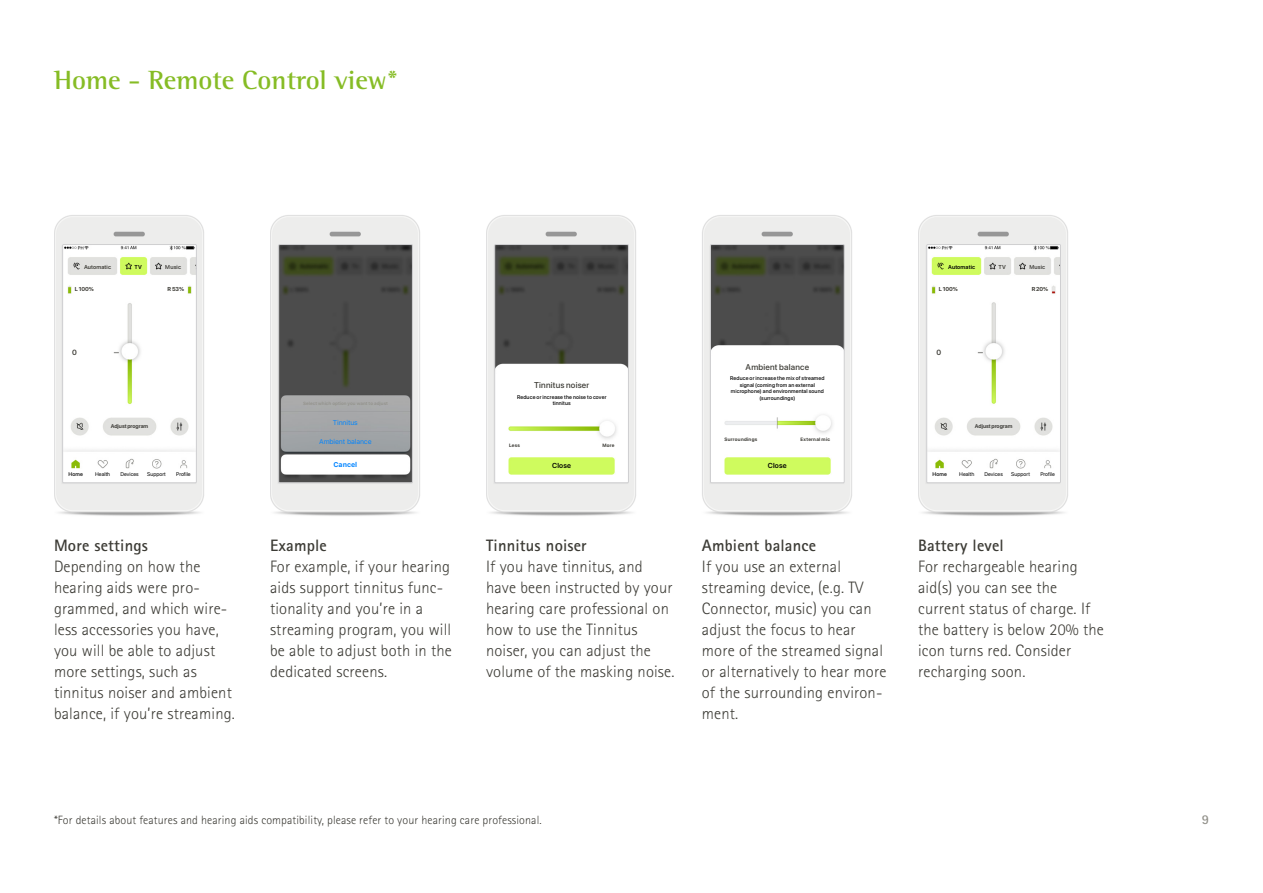
<style>
.page{position:relative;width:1263px;height:893px;background:#fff}
.page>*{position:absolute;margin:0;border:0;box-sizing:border-box;transform-origin:0 0}
.PHO_Subtitle1_18pt_L{font:700 27px "Rotis Semi Serif Pro";color:#86bc25}
.PHO_Bodycopy_11pt_Bl{font:300 16.5px/21px "Rotis Sans Serif Pro";letter-spacing:.01em;color:#3c3b35}
.PHO_Subtitle2_11pt_B{font:700 16.5px "Rotis Sans Serif Pro";letter-spacing:.01em;color:#3c3b35}
.t1{font:700 13.5px "Rotis Sans Serif Pro";color:#92918a}
.PHO_Caption_Footnote{font:300 12px "Rotis Sans Serif Pro";letter-spacing:.01em;color:#3c3b35}
.t2{font:500 8.4px "SF Pro Display";letter-spacing:.025em;color:#3c3b35}
.t3{font:600 7.5px "SF Pro Display";color:#3c3b35}
.t4{font:600 7.2px "SF Pro Display";letter-spacing:.025em;color:#000}
.t5{font:6.9px "SFUI Text";letter-spacing:-.02em;color:#0084ff}
.t6{font:700 6.9px "SFUI Text";color:#0084ff}
.t7{font:700 5.7px "SF Pro Display";letter-spacing:-.02em;color:#3c3b35}
.t8{font:600 5.7px "SF Pro Display";letter-spacing:.02em;color:#3c3b35}
.t9{font:600 5.7px "SF Pro Display";letter-spacing:.02em;color:#000}
.t10{font:600 5.7px "SF Pro Display";letter-spacing:.025em;color:#403f3b}
.t11{font:500 5.4px/6.4px "SF Pro Display";letter-spacing:.025em;color:#000;text-align:center}
.t12{font:5.4px "SF Pro Display";letter-spacing:.01em;color:#000}
.t13{font:700 5.4px "SF Pro Display";letter-spacing:-.005em;color:#403f3b}
.t14{font:700 4.8px "SF Pro Display";letter-spacing:.055em;color:#3c3b35}
</style>
<div class="page">
<img style="left:54px;top:215px;width:150px;height:301px">
<img style="left:270px;top:215px;width:150px;height:301px">
<img style="left:486px;top:215px;width:150px;height:301px">
<img style="left:702px;top:215px;width:150px;height:301px">
<img style="left:918px;top:215px;width:150px;height:301px">
<img style="left:64px;top:246px;width:131px;height:235px">
<div style="left:62px;top:244px;width:135px;height:239px;border:1px solid #cfcfd1"></div>
<img style="left:280px;top:246px;width:131px;height:235px">
<div style="left:278px;top:244px;width:135px;height:239px;border:1px solid #cfcfd1"></div>
<img style="left:496px;top:246px;width:131px;height:235px">
<div style="left:494px;top:244px;width:135px;height:239px;border:1px solid #cfcfd1"></div>
<img style="left:712px;top:246px;width:130px;height:235px">
<div style="left:710px;top:244px;width:134px;height:239px;border:1px solid #cfcfd1"></div>
<img style="left:928px;top:246px;width:131px;height:235px">
<div style="left:926px;top:244px;width:135px;height:239px;border:1px solid #cfcfd1"></div>
<p class="PHO_Subtitle1_18pt_L" style="left:54px;top:63px;width:346px">Home - Remote Control view*</p>
<p class="t8" style="left:84px;top:263px;width:28px">Automatic</p>
<p class="t9" style="left:948px;top:263px;width:28px">Automatic</p>
<p class="t9" style="left:134px;top:263px;width:9px">TV</p>
<p class="t10" style="left:165px;top:263px;width:17px">Music</p>
<p class="t8" style="left:998px;top:263px;width:9px">TV</p>
<p class="t10" style="left:1029px;top:263px;width:17px">Music</p>
<p class="t7" style="left:168px;top:286px;width:18px">R 53%</p>
<p class="t7" style="left:1032px;top:286px;width:18px">R 20%</p>
<p class="t7" style="left:75px;top:286px;width:20px">L 100%</p>
<p class="t7" style="left:939px;top:286px;width:20px">L 100%</p>
<p class="t3" style="left:72px;top:348px;width:6px">0</p>
<p class="t3" style="left:936px;top:348px;width:6px">0</p>
<p class="t2" style="left:534px;top:380px;width:57px">Tinnitus noiser</p>
<p class="t11" style="left:517px;top:394px;width:91px">Reduce or increase the noise to cover</p>
<p class="t11" style="left:553px;top:400px;width:20px">tinnitus</p>
<p class="t2" style="left:746px;top:362px;width:65px">Ambient balance</p>
<p class="t11" style="left:730px;top:375px;width:96px">Reduce or increase the mix of streamed</p>
<p class="t11" style="left:740px;top:382px;width:77px">signal (coming from an external</p>
<p class="t11" style="left:731px;top:388px;width:94px">microphone) and environmental sound (surroundings)</p>
<p class="t5" style="left:333px;top:417px;width:26px">Tinnitus</p>
<p class="t13" style="left:111px;top:422px;width:39px">Adjust program</p>
<p class="t13" style="left:975px;top:423px;width:39px">Adjust program</p>
<p class="t5" style="left:319px;top:437px;width:54px">Ambient balance</p>
<p class="t6" style="left:333px;top:459px;width:25px">Cancel</p>
<p class="t14" style="left:509px;top:442px;width:12px">Less</p>
<p class="t14" style="left:602px;top:442px;width:14px">More</p>
<p class="t14" style="left:725px;top:436px;width:34px">Surroundings</p>
<p class="t4" style="left:552px;top:461px;width:20px">Close</p>
<p class="t4" style="left:768px;top:461px;width:20px">Close</p>
<p class="t14" style="left:800px;top:436px;width:31px">External mic</p>
<p class="t11" style="left:69px;top:471px;width:16px">Home</p>
<p class="t12" style="left:95px;top:471px;width:17px">Health</p>
<p class="t12" style="left:120px;top:471px;width:20px">Devices</p>
<p class="t12" style="left:147px;top:471px;width:20px">Support</p>
<p class="t12" style="left:176px;top:471px;width:16px">Profile</p>
<p class="t11" style="left:933px;top:471px;width:16px">Home</p>
<p class="t12" style="left:959px;top:471px;width:17px">Health</p>
<p class="t12" style="left:984px;top:471px;width:20px">Devices</p>
<p class="t12" style="left:1011px;top:471px;width:20px">Support</p>
<p class="t12" style="left:1040px;top:471px;width:16px">Profile</p>
<p class="PHO_Subtitle2_11pt_B" style="left:54px;top:535px;width:95px">More settings</p>
<p class="PHO_Bodycopy_11pt_Bl" style="left:54px;top:556px;width:182px">Depending on how the hearing aids were pro&shy;grammed, and which wire&shy;less accessories you have, you will be able to adjust more settings, such as tinnitus noiser and ambient balance, if you’re streaming.</p>
<p class="PHO_Subtitle2_11pt_B" style="left:270px;top:535px;width:58px">Example</p>
<p class="PHO_Bodycopy_11pt_Bl" style="left:270px;top:556px;width:183px">For example, if your hearing aids support tinnitus func&shy;tionality and you’re in a streaming program, you will be able to adjust both in the dedicated screens.</p>
<p class="PHO_Subtitle2_11pt_B" style="left:486px;top:535px;width:102px">Tinnitus noiser</p>
<p class="PHO_Bodycopy_11pt_Bl" style="left:486px;top:556px;width:190px">If you have tinnitus, and have been instructed by your hearing care professional on how to use the Tinnitus noiser, you can adjust the volume of the masking noise.</p>
<p class="PHO_Subtitle2_11pt_B" style="left:702px;top:535px;width:116px">Ambient balance</p>
<p class="PHO_Bodycopy_11pt_Bl" style="left:702px;top:556px;width:186px">If you use an external streaming device, (e.g. TV<br>Connector, music) you can adjust the focus to hear more of the streamed signal or alternatively to hear more of the surrounding environ&shy;ment.</p>
<p class="PHO_Subtitle2_11pt_B" style="left:918px;top:535px;width:87px">Battery level</p>
<p class="PHO_Bodycopy_11pt_Bl" style="left:918px;top:556px;width:187px">For rechargeable hearing aid(s) you can see the current status of charge. If the battery is below 20% the icon turns red. Consider recharging soon.</p>
<p class="PHO_Caption_Footnote" style="left:54px;top:813px;width:489px">*For details about features and hearing aids compatibility, please refer to your hearing care professional.</p>
<p class="t1" style="left:1202px;top:811px;width:9px">9</p>
</div>
